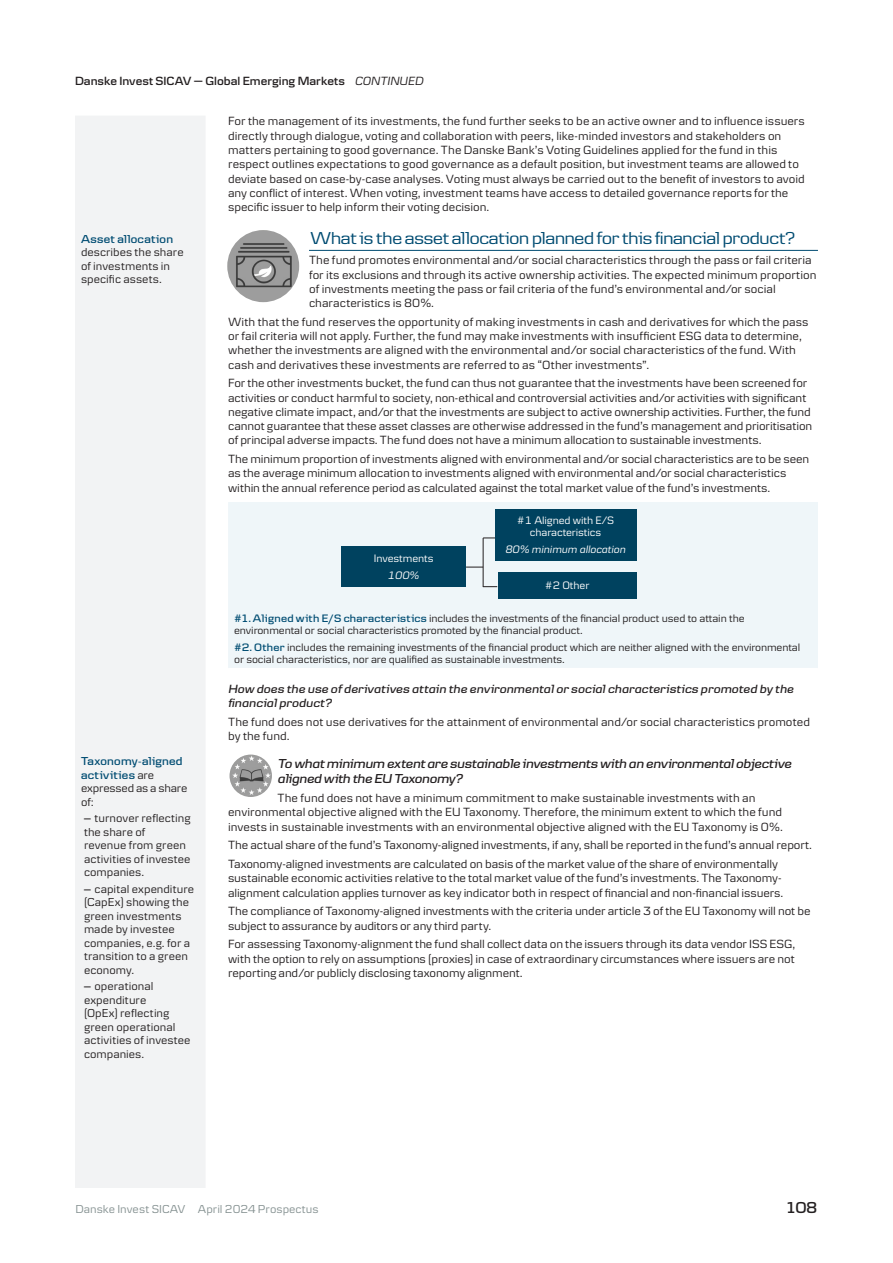
<style>
.page{position:relative;width:893px;height:1263px;background:#fff}
.page>*{position:absolute;margin:0;border:0;box-sizing:border-box;transform-origin:0 0}
.t1{font:18px "Danske Headline";letter-spacing:-.015em;color:#004c72}
.t2{font:600 16.5px "Danske Headline";color:#231f20}
.t3{font:italic 600 13.5px/15px "Danske Headline";letter-spacing:-.005em;color:#231f20}
.t4{font:12.3px/14.2px "Danske Textv 2";letter-spacing:-.005em;color:#231f20}
.t5{font:italic 600 12.3px/14.2px "Danske Headline";letter-spacing:.02em;color:#231f20}
.t6{font:600 12.3px "Danske Textv 2";letter-spacing:-.005em;color:#231f20}
.t7{font:12px/13.5px "Danske Textv 2";color:#231f20}
.t8{font:600 12px/13.5px "Danske Headline";letter-spacing:.025em;color:#004c72}
.t9{font:12px "Danske Textv 2";color:#869292}
.t10{font:11.25px/12px "Danske Textv 2";letter-spacing:-.01em;color:#231f20}
.t11{font:11.25px/12px "Danske Textv 2";letter-spacing:-.01em;color:#fff;text-align:center}
.t12{font:italic 11.25px "Danske Textv 2";letter-spacing:-.01em;color:#fff}
.s1{font-weight:400;font-style:italic}
.s2{font-family:"Danske Textv 2";font-weight:400;color:#231f20}
.s3{font-family:"Arial"}
.s4{font-family:"Danske Headline";font-weight:600;color:#004c72}
</style>
<div class="page">
<div style="left:75px;top:116px;width:130px;height:1072px;background:#f2f3f4"></div>
<hr style="left:228px;top:250px;width:590px;height:1px;background:#004c72">
<div style="left:228px;top:502px;width:590px;height:166px;background:#eff6f9"></div>
<div style="left:224px;top:224px;width:85px;height:87px;background:#fff"></div>
<img style="left:227px;top:230px;width:72px;height:72px;border-radius:36px">
<svg style="left:466px;top:567px;width:17px;height:1px"></svg>
<div style="left:341px;top:546px;width:125px;height:40px;background:#00425f"></div>
<div style="left:495px;top:509px;width:141px;height:51px;background:#00425f"></div>
<div style="left:498px;top:573px;width:138px;height:26px;background:#00425f"></div>
<hr style="left:483px;top:538px;width:1px;height:49px;background:#231f20">
<svg style="left:483px;top:586px;width:14px;height:1px"></svg>
<img style="left:230px;top:754px;width:42px;height:43px;border-radius:21px">
<p class="t6" style="left:75px;top:74px;width:350px">Danske Invest SICAV — Global Emerging Markets <span class="s1">CONTINUED</span></p>
<p class="t8" style="left:81px;top:232px;width:94px">Asset allocation</p>
<p class="t7" style="left:81px;top:245px;width:104px">describes the share of investments in specific assets.</p>
<p class="t8" style="left:81px;top:754px;width:103px">Taxonomy-aligned activities <span class="s2">are</span></p>
<p class="t7" style="left:81px;top:781px;width:108px">expressed as a share of:</p>
<p class="t7" style="left:84px;top:811px;width:108px"><span class="s3">–</span> turnover reflecting the share of revenue from green activities of investee companies.</p>
<p class="t7" style="left:84px;top:882px;width:112px"><span class="s3">–</span> capital expenditure (CapEx) showing the green investments made by investee companies, e.g. for a transition to a green economy.</p>
<p class="t7" style="left:84px;top:979px;width:108px"><span class="s3">–</span> operational expenditure<br>(OpEx) reflecting green operational activities of investee companies.</p>
<p class="t4" style="left:228px;top:114px;width:578px">For the management of its investments, the fund further seeks to be an active owner and to influence issuers directly through dialogue, voting and collaboration with peers, like-minded investors and stakeholders on matters pertaining to good governance. The Danske Bank’s Voting Guidelines applied for the fund in this respect outlines expectations to good governance as a default position, but investment teams are allowed to deviate based on case-by-case analyses. Voting must always be carried out to the benefit of investors to avoid any conflict of interest. When voting, investment teams have access to detailed governance reports for the specific issuer to help inform their voting decision.</p>
<h1 class="t1" style="left:311px;top:228px;width:486px">What is the asset allocation planned for this financial product?</h1>
<p class="t4" style="left:309px;top:253px;width:509px">The fund promotes environmental and/or social characteristics through the pass or fail criteria for its exclusions and through its active ownership activities. The expected minimum proportion of investments meeting the pass or fail criteria of the fund’s environmental and/or social characteristics is 80%.</p>
<p class="t4" style="left:228px;top:314px;width:582px">With that the fund reserves the opportunity of making investments in cash and derivatives for which the pass or fail criteria will not apply. Further, the fund may make investments with insufficient ESG data to determine, whether the investments are aligned with the environmental and/or social characteristics of the fund. With cash and derivatives these investments are referred to as “Other investments”.</p>
<p class="t4" style="left:228px;top:376px;width:586px">For the other investments bucket, the fund can thus not guarantee that the investments have been screened for activities or conduct harmful to society, non-ethical and controversial activities and/or activities with significant negative climate impact, and/or that the investments are subject to active ownership activities. Further, the fund cannot guarantee that these asset classes are otherwise addressed in the fund’s management and prioritisation of principal adverse impacts. The fund does not have a minimum allocation to sustainable investments.</p>
<p class="t4" style="left:228px;top:452px;width:583px">The minimum proportion of investments aligned with environmental and/or social characteristics are to be seen as the average minimum allocation to investments aligned with environmental and/or social characteristics within the annual reference period as calculated against the total market value of the fund’s investments.</p>
<p class="t11" style="left:374px;top:552px;width:61px">Investments</p>
<p class="t12" style="left:388px;top:569px;width:33px">100%</p>
<p class="t11" style="left:517px;top:514px;width:99px">#1 Aligned with E/S characteristics</p>
<p class="t12" style="left:505px;top:542px;width:122px">80% minimum allocation</p>
<p class="t11" style="left:545px;top:579px;width:46px">#2 Other</p>
<p class="t10" style="left:234px;top:612px;width:512px"><span class="s4">#1. Aligned with E/S characteristics</span> includes the investments of the financial product used to attain the environmental or social characteristics promoted by the financial product.</p>
<p class="t10" style="left:234px;top:641px;width:568px"><span class="s4">#2. Other</span> includes the remaining investments of the financial product which are neither aligned with the environmental or social characteristics, nor are qualified as sustainable investments.</p>
<p class="t5" style="left:228px;top:681px;width:567px">How does the use of derivatives attain the environmental or social characteristics promoted by the financial product?</p>
<p class="t4" style="left:228px;top:714px;width:583px">The fund does not use derivatives for the attainment of environmental and/or social characteristics promoted by the fund.</p>
<p class="t3" style="left:278px;top:756px;width:515px">To what minimum extent are sustainable investments with an environmental objective aligned with the EU Taxonomy?</p>
<p class="t4" style="left:228px;top:791px;width:556px;text-indent:50px">The fund does not have a minimum commitment to make sustainable investments with an environmental objective aligned with the EU Taxonomy. Therefore, the minimum extent to which the fund invests in sustainable investments with an environmental objective aligned with the EU Taxonomy is 0%.</p>
<p class="t4" style="left:228px;top:836px;width:585px;line-height:18.8px">The actual share of the fund’s Taxonomy-aligned investments, if any, shall be reported in the fund’s annual report.<br>Taxonomy-aligned investments are calculated on basis of the market value of the share of environmentally</p>
<p class="t4" style="left:228px;top:871px;width:557px">sustainable economic activities relative to the total market value of the fund’s investments. The Taxonomy&shy;alignment calculation applies turnover as key indicator both in respect of financial and non-financial issuers.</p>
<p class="t4" style="left:228px;top:904px;width:584px">The compliance of Taxonomy-aligned investments with the criteria under article 3 of the EU Taxonomy will not be subject to assurance by auditors or any third party.</p>
<p class="t4" style="left:228px;top:937px;width:569px;text-align:justify">For assessing Taxonomy-alignment the fund shall collect data on the issuers through its data vendor ISS ESG, with the option to rely on assumptions (proxies) in case of extraordinary circumstances where issuers are not reporting and/or publicly disclosing taxonomy alignment.</p>
<p class="t9" style="left:75px;top:1202px;width:245px">Danske Invest SICAV April 2024 Prospectus</p>
<h2 class="t2" style="left:785px;top:1198px;width:34px">108</h2>
</div>
